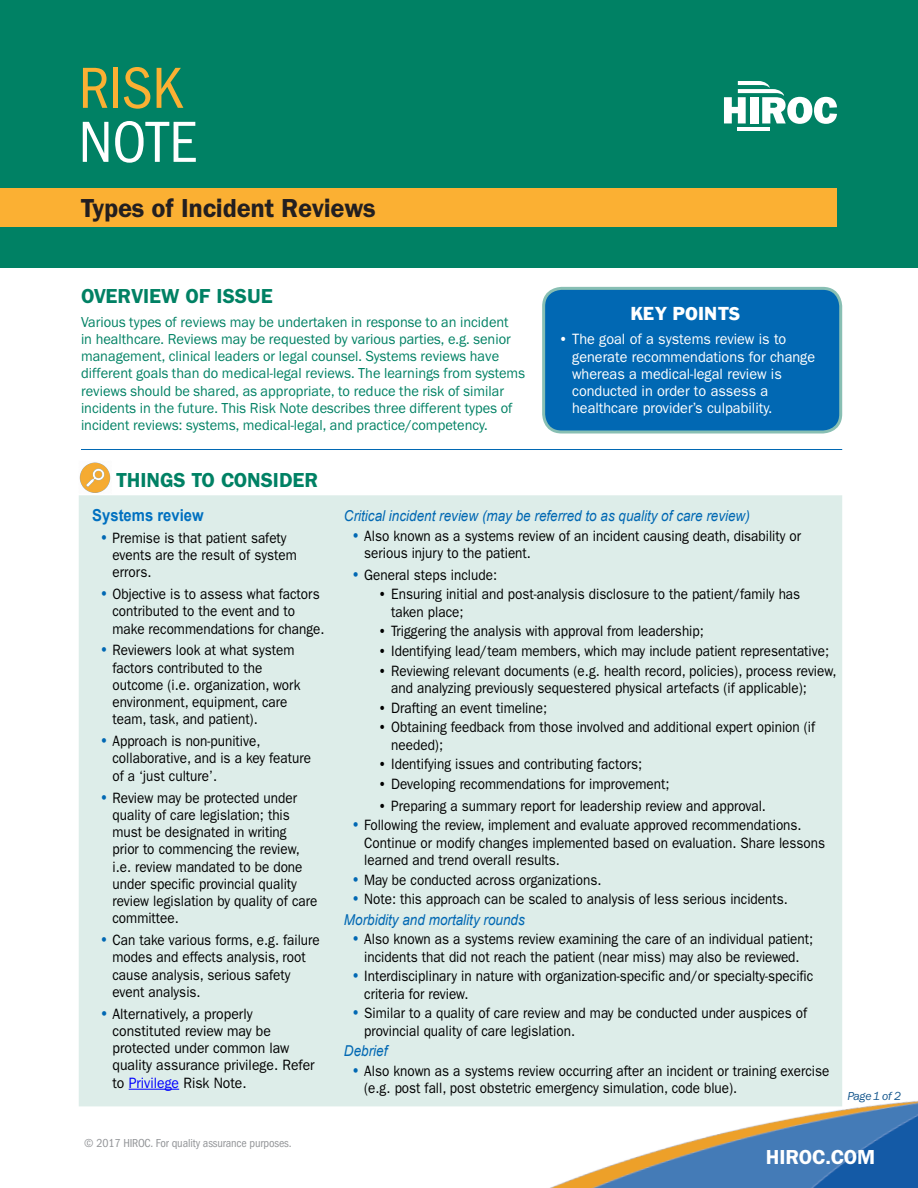
<style>
.page{position:relative;width:918px;height:1188px;background:#fff}
.page>*{position:absolute;margin:0;border:0;box-sizing:border-box;transform-origin:0 0}
.t1{font:condensed 60px "Franklin Gothic LT";color:#fbb033}
.t2{font:condensed 60px "Franklin Gothic LT";color:#fff}
.t3{font:700 27px "Franklin Gothic";letter-spacing:-.01em;color:#231f20}
.t4{font:700 21px "Franklin Gothic";color:#008164}
.t5{font:700 21px "Franklin Gothic";color:#fff}
.Body_Text{font:19.5px "Franklin Gothic";color:#fff}
.t6{font:700 16.5px "Arial";color:#0070c0;scale:.9 1}
.t7{font:15px/17.2px "Franklin Gothic";color:#000;scale:.9 1}
.Body_Text-2{font:15px/17.2px "Franklin Gothic";color:#008164;scale:.96 1}
.t8{font:15px/17.2px "Franklin Gothic";color:#fff;scale:.96 1}
.t9{font:15px/17.2px "Franklin Gothic";color:#000;scale:.93 1}
.t10{font:italic 15px "Arial";color:#0168b3;scale:.9 1}
.t11{font:condensed 12px "Franklin Gothic LT";letter-spacing:-.01em;color:#939598}
.Body_Text-3{font:italic 12px "Franklin Gothic";letter-spacing:-.02em;color:#13558c}
.s1{font-style:inherit}
.s2{font-size:16.5px;color:#0168b3}
.s3{color:#00f}
</style>
<div class="page">
<img style="left:488px;top:1100px;width:430px;height:88px">
<hr style="left:81px;top:449px;width:761px;height:1px;background:#0168b3">
<div style="left:0;top:0;width:918px;height:268px;background:#008164"></div>
<hr style="left:738px;top:127px;width:32px;height:4px;background:#fff">
<svg style="left:724px;top:81px;width:113px;height:43px"></svg>
<div style="left:0;top:188px;width:837px;height:39px;background:#fbb033"></div>
<img style="left:79px;top:462px;width:32px;height:31px">
<div style="left:544px;top:288px;width:297px;height:144px;background:#0168b3;border-radius:18px"></div>
<div style="left:542px;top:287px;width:300px;height:146px;border:3px solid #88bfb3;border-radius:18px"></div>
<div style="left:79px;top:495px;width:763px;height:611px;background:#ddede9"></div>
<hr style="left:129px;top:1089px;width:50px;height:1px;background:#00f">
<p class="t1" style="left:79px;top:54px;width:105px">RISK</p>
<p class="t2" style="left:79px;top:108px;width:120px">NOTE</p>
<p class="t3" style="left:81px;top:190px;width:296px">Types of Incident Reviews</p>
<p class="t4" style="left:81px;top:282px;width:193px">OVERVIEW OF ISSUE</p>
<p class="Body_Text-2" style="left:81px;top:314px;width:464px">Various types of reviews may be undertaken in response to an incident<br>in healthcare. Reviews may be requested by various parties, e.g. senior management, clinical leaders or legal counsel. Systems reviews have different goals than do medical-legal reviews. The learnings from systems reviews should be shared, as appropriate, to reduce the risk of similar incidents in the future. This Risk Note describes three different types of incident reviews: systems, medical-legal, and practice/competency.</p>
<p class="Body_Text" style="left:630px;top:302px;width:112px">KEY POINTS</p>
<p class="t8" style="left:572px;top:331px;width:255px;text-indent:-14px"><span class="s1">•</span> The goal of a systems review is to generate recommendations for change whereas a medical-legal review is conducted in order to assess a healthcare provider’s culpability.</p>
<p class="t4" style="left:117px;top:466px;width:203px">THINGS TO CONSIDER</p>
<p class="t6" style="left:92px;top:504px;width:125px">Systems review</p>
<p class="t7" style="left:112px;top:529px;width:206px;text-indent:-14px"><span class="s2">•</span> Premise is that patient safety events are the result of system errors.</p>
<p class="t7" style="left:112px;top:585px;width:237px;text-indent:-14px"><span class="s2">•</span> Objective is to assess what factors contributed to the event and to make recommendations for change.</p>
<p class="t7" style="left:112px;top:642px;width:210px;text-indent:-14px"><span class="s2">•</span> Reviewers look at what system factors contributed to the outcome (i.e. organization, work environment, equipment, care team, task, and patient).</p>
<p class="t7" style="left:112px;top:733px;width:222px;text-indent:-14px"><span class="s2">•</span> Approach is non-punitive, collaborative, and is a key feature of a ‘just culture’.</p>
<p class="t7" style="left:112px;top:789px;width:229px;text-indent:-14px"><span class="s2">•</span> Review may be protected under quality of care legislation; this must be designated in writing<br>prior to commencing the review, i.e. review mandated to be done under specific provincial quality review legislation by quality of care committee.</p>
<p class="t7" style="left:112px;top:932px;width:232px;text-indent:-14px"><span class="s2">•</span> Can take various forms, e.g. failure modes and effects analysis, root cause analysis, serious safety event analysis.</p>
<p class="t9" style="left:112px;top:1005px;width:219px;text-indent:-14px"><span class="s2">•</span> Alternatively, a properly constituted review may be protected under common law quality assurance privilege. Refer to <span class="s3">Privilege</span> Risk Note.</p>
<p class="t10" style="left:344px;top:506px;width:452px">Critical incident review (may be referred to as quality of care review)</p>
<p class="t7" style="left:364px;top:527px;width:487px;text-indent:-14px"><span class="s2">•</span> Also known as a systems review of an incident causing death, disability or serious injury to the patient.</p>
<p class="t7" style="left:351px;top:566px;width:164px"><span class="s2">•</span> General steps include:</p>
<p class="t7" style="left:391px;top:586px;width:456px;text-indent:-14px"><span class="s1">•</span> Ensuring initial and post-analysis disclosure to the patient/family has taken place;</p>
<p class="t7" style="left:378px;top:623px;width:364px"><span class="s1">•</span> Triggering the analysis with approval from leadership;</p>
<p class="t7" style="left:378px;top:642px;width:503px"><span class="s1">•</span> Identifying lead/team members, which may include patient representative;</p>
<p class="t7" style="left:391px;top:662px;width:496px;text-indent:-14px"><span class="s1">•</span> Reviewing relevant documents (e.g. health record, policies), process review, and analyzing previously sequestered physical artefacts (if applicable);</p>
<p class="t7" style="left:378px;top:699px;width:190px"><span class="s1">•</span> Drafting an event timeline;</p>
<p class="t7" style="left:391px;top:719px;width:473px;text-indent:-14px"><span class="s1">•</span> Obtaining feedback from those involved and additional expert opinion (if needed);</p>
<p class="t7" style="left:378px;top:756px;width:295px"><span class="s1">•</span> Identifying issues and contributing factors;</p>
<p class="t7" style="left:378px;top:775px;width:326px"><span class="s1">•</span> Developing recommendations for improvement;</p>
<p class="t7" style="left:378px;top:797px;width:433px"><span class="s1">•</span> Preparing a summary report for leadership review and approval.</p>
<p class="t7" style="left:364px;top:817px;width:514px;text-indent:-14px"><span class="s2">•</span> Following the review, implement and evaluate approved recommendations.<br>Continue or modify changes implemented based on evaluation. Share lessons learned and trend overall results.</p>
<p class="t7" style="left:351px;top:871px;width:280px"><span class="s2">•</span> May be conducted across organizations.</p>
<p class="t7" style="left:351px;top:891px;width:487px"><span class="s2">•</span> Note: this approach can be scaled to analysis of less serious incidents.</p>
<p class="t10" style="left:344px;top:910px;width:202px">Morbidity and mortality rounds</p>
<p class="t7" style="left:351px;top:931px;width:515px;text-align:center"><span class="s2">•</span> Also known as a systems review examining the care of an individual patient; incidents that did not reach the patient (near miss) may also be reviewed.</p>
<p class="t7" style="left:364px;top:968px;width:501px;text-indent:-14px"><span class="s2">•</span> Interdisciplinary in nature with organization-specific and/or specialty-specific criteria for review.</p>
<p class="t7" style="left:364px;top:1005px;width:494px;text-indent:-14px"><span class="s2">•</span> Similar to a quality of care review and may be conducted under auspices of provincial quality of care legislation.</p>
<p class="t10" style="left:344px;top:1041px;width:50px">Debrief</p>
<p class="t7" style="left:364px;top:1062px;width:518px;text-indent:-14px"><span class="s2">•</span> Also known as a systems review occurring after an incident or training exercise (e.g. post fall, post obstetric emergency simulation, code blue).</p>
<p class="Body_Text-3" style="left:847px;top:1088px;width:55px">Page 1 of 2</p>
<p class="t11" style="left:84px;top:1137px;width:209px">© 2017 HIROC. For quality assurance purposes.</p>
<h3 class="t5" style="left:766px;top:1143px;width:111px">HIROC.COM</h3>
</div>
